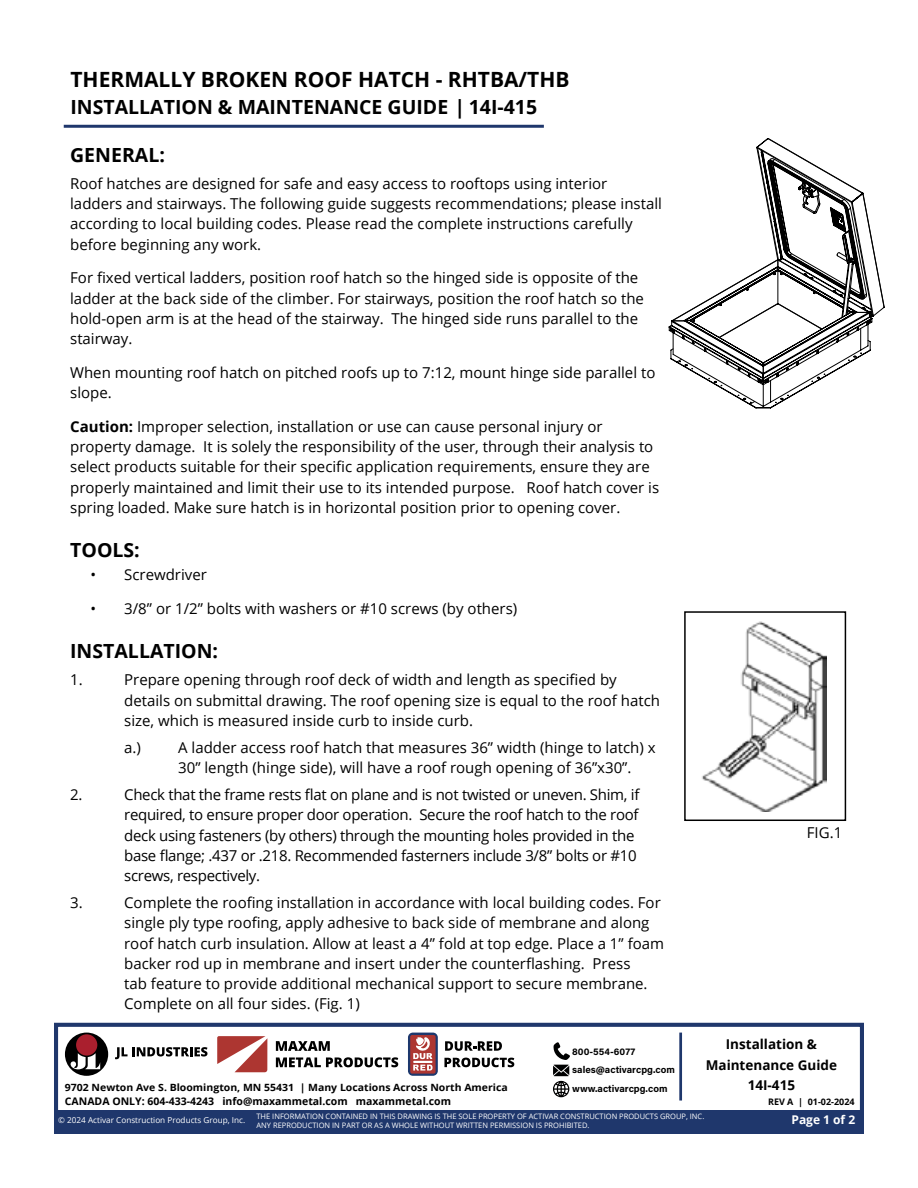
<style>
.page{position:relative;width:918px;height:1188px;background:#fff}
.page>*{position:absolute;margin:0;border:0;box-sizing:border-box;transform-origin:0 0}
.t1{font:700 21px "Open Sans";color:#000}
.t2{font:700 19.5px "Open Sans";color:#000}
.t3{font:15px/20.2px "Open Sans";color:#000}
.t4{font:15px/20.2px "Open Sans";letter-spacing:-.02em;color:#000}
.t5{font:700 13.5px/20.2px "Open Sans";color:#000;text-align:center}
.t6{font:700 12px "Open Sans";color:#fff}
.t7{font:700 10.5px "Open Sans";color:#000}
.t8{font:700 10.05px "Open Sans";color:#000;scale:1.05 1}
.t9{font:700 9.75px/18.5px "Acumin Pro";color:#000}
.t10{font:700 9px "Open Sans";color:#000}
.t11{font:8.25px "Open Sans";color:#fff}
.t12{font:7.5px/9px "Open Sans";color:#fff}
.s1{font-weight:700}
</style>
<div class="page">
<div style="left:54px;top:1023px;width:810px;height:111px;border:4px solid #1f376c"></div>
<div style="left:58px;top:1110px;width:806px;height:20px;background:#1f376c"></div>
<hr style="left:679px;top:1033px;width:3px;height:68px;background:#1f376c">
<svg style="left:115px;top:1047px;width:92px;height:12px"></svg>
<div style="left:65px;top:1033px;width:43px;height:43px;background:#000;border-radius:50%"></div>
<div style="left:76px;top:1034px;width:21px;height:22px;background:#aa1f2e;border-radius:50%"></div>
<svg style="left:71px;top:1053px;width:29px;height:16px"></svg>
<svg style="left:553px;top:1042px;width:17px;height:55px"></svg>
<svg style="left:276px;top:1041px;width:54px;height:10px"></svg>
<svg style="left:276px;top:1057px;width:122px;height:10px"></svg>
<svg style="left:217px;top:1036px;width:50px;height:36px"></svg>
<svg style="left:445px;top:1041px;width:57px;height:10px"></svg>
<svg style="left:444px;top:1058px;width:70px;height:9px"></svg>
<div style="left:408px;top:1033px;width:30px;height:43px;background:#1d386d;border-radius:5px"></div>
<div style="left:410px;top:1035px;width:26px;height:39px;background:#ad3631;border-radius:2px"></div>
<svg style="left:413px;top:1037px;width:20px;height:34px"></svg>
<hr style="left:64px;top:125px;width:480px;height:3px;background:#1f376c">
<svg style="left:669px;top:138px;width:216px;height:269px"></svg>
<img style="left:702px;top:621px;width:125px;height:190px">
<div style="left:684px;top:611px;width:162px;height:210px;border:2px solid #000"></div>
<h1 class="t1" style="left:70px;top:64px;width:501px">THERMALLY BROKEN ROOF HATCH - RHTBA/THB</h1>
<h2 class="t2" style="left:70px;top:93px;width:468px">INSTALLATION &amp; MAINTENANCE GUIDE | 14I-415</h2>
<h2 class="t2" style="left:70px;top:141px;width:96px">GENERAL:</h2>
<p class="t3" style="left:70px;top:173px;width:593px">Roof hatches are designed for safe and easy access to rooftops using interior ladders and stairways. The following guide suggests recommendations; please install according to local building codes. Please read the complete instructions carefully before beginning any work.</p>
<p class="t3" style="left:70px;top:267px;width:575px">For fixed vertical ladders, position roof hatch so the hinged side is opposite of the ladder at the back side of the climber. For stairways, position the roof hatch so the hold-open arm is at the head of the stairway. The hinged side runs parallel to the stairway.</p>
<p class="t3" style="left:70px;top:362px;width:587px">When mounting roof hatch on pitched roofs up to 7:12, mount hinge side parallel to slope.</p>
<p class="t3" style="left:70px;top:416px;width:591px"><span class="s1">Caution:</span> Improper selection, installation or use can cause personal injury or property damage. It is solely the responsibility of the user, through their analysis to select products suitable for their specific application requirements, ensure they are properly maintained and limit their use to its intended purpose. Roof hatch cover is spring loaded. Make sure hatch is in horizontal position prior to opening cover.</p>
<h2 class="t2" style="left:70px;top:536px;width:71px">TOOLS:</h2>
<p class="t3" style="left:90px;top:564px;width:118px">• Screwdriver</p>
<p class="t3" style="left:90px;top:598px;width:428px">• 3/8” or 1/2” bolts with washers or #10 screws (by others)</p>
<h2 class="t2" style="left:70px;top:637px;width:149px">INSTALLATION:</h2>
<p class="t3" style="left:70px;top:669px;width:14px">1.</p>
<p class="t3" style="left:124px;top:669px;width:537px">Prepare opening through roof deck of width and length as specified by details on submittal drawing. The roof opening size is equal to the roof hatch size, which is measured inside curb to inside curb.</p>
<p class="t3" style="left:124px;top:737px;width:18px">a.)</p>
<p class="t3" style="left:178px;top:737px;width:479px">A ladder access roof hatch that measures 36” width (hinge to latch) x<br>30” length (hinge side), will have a roof rough opening of 36”x30”.</p>
<p class="t3" style="left:70px;top:784px;width:14px">2.</p>
<p class="t4" style="left:124px;top:784px;width:517px">Check that the frame rests flat on plane and is not twisted or uneven. Shim, if required, to ensure proper door operation. Secure the roof hatch to the roof deck using fasteners (by others) through the mounting holes provided in the base flange; .437 or .218. Recommended fasterners include 3/8” bolts or #10 screws, respectively.</p>
<p class="t3" style="left:70px;top:892px;width:14px">3.</p>
<p class="t3" style="left:124px;top:892px;width:541px">Complete the roofing installation in accordance with local building codes. For single ply type roofing, apply adhesive to back side of membrane and along roof hatch curb insulation. Allow at least a 4” fold at top edge. Place a 1” foam backer rod up in membrane and insert under the counterflashing. Press<br>tab feature to provide additional mechanical support to secure membrane.<br>Complete on all four sides. (Fig. 1)</p>
<p class="t3" style="left:807px;top:822px;width:37px">FIG.1</p>
<p class="t5" style="left:706px;top:1034px;width:133px">Installation &amp;<br>Maintenance Guide<br>14I-415</p>
<p class="t10" style="left:768px;top:1095px;width:88px">REV A | 01-02-2024</p>
<p class="t9" style="left:572px;top:1042px;width:104px">800-554-6077 sales@activarcpg.com www.activarcpg.com</p>
<p class="t8" style="left:65px;top:1080px;width:423px">9702 Newton Ave S. Bloomington, MN 55431 | Many Locations Across North America</p>
<p class="t11" style="left:58px;top:1115px;width:188px">© 2024 Activar Construction Products Group, Inc.</p>
<p class="t12" style="left:257px;top:1112px;width:449px">THE INFORMATION CONTAINED IN THIS DRAWING IS THE SOLE PROPERTY OF ACTIVAR CONSTRUCTION PRODUCTS GROUP, INC.<br>ANY REPRODUCTION IN PART OR AS A WHOLE WITHOUT WRITTEN PERMISSION IS PROHIBITED.</p>
<p class="t6" style="left:791px;top:1111px;width:65px">Page 1 of 2</p>
<p class="t7" style="left:65px;top:1094px;width:388px">CANADA ONLY: 604-433-4243 info@maxammetal.com maxammetal.com</p>
</div>
